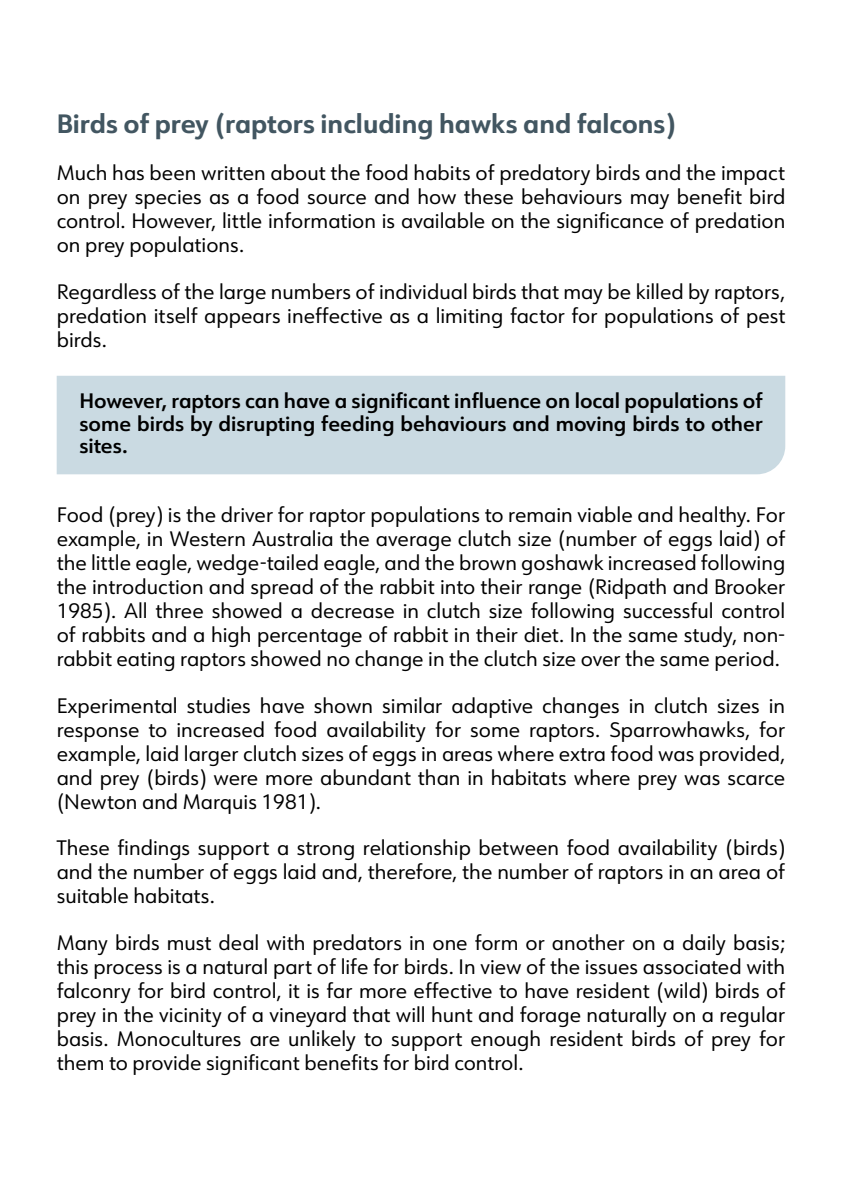
<style>
.page{position:relative;width:842px;height:1191px;background:#fff}
.page>*{position:absolute;margin:0;border:0;box-sizing:border-box;transform-origin:0 0}
.Heading_2{font:700 26px "URW Form";color:#425661}
.Body_text{font:20.4px/24px "URW Form";color:#000;text-align:justify}
.Breakout_copy{font:600 20.4px/22px "URW Form";color:#000;text-align:justify}
</style>
<div class="page">
<div style="left:57px;top:376px;width:728px;height:98px;background:#cadae2"></div>
<p class="Heading_2" style="left:57px;top:106px;width:621px">Birds of prey (raptors including hawks and falcons)</p>
<p class="Body_text" style="left:57px;top:160px;width:730px">Much has been written about the food habits of predatory birds and the impact on prey species as a food source and how these behaviours may benefit bird control. However, little information is available on the significance of predation on prey populations.</p>
<p class="Body_text" style="left:57px;top:279px;width:730px">Regardless of the large numbers of individual birds that may be killed by raptors, predation itself appears ineffective as a limiting factor for populations of pest birds.</p>
<p class="Breakout_copy" style="left:79px;top:390px;width:685px">However, raptors can have a significant influence on local populations of some birds by disrupting feeding behaviours and moving birds to other sites.</p>
<p class="Body_text" style="left:57px;top:502px;width:730px">Food (prey) is the driver for raptor populations to remain viable and healthy. For example, in Western Australia the average clutch size (number of eggs laid) of the little eagle, wedge-tailed eagle, and the brown goshawk increased following the introduction and spread of the rabbit into their range (Ridpath and Brooker 1985). All three showed a decrease in clutch size following successful control of rabbits and a high percentage of rabbit in their diet. In the same study, non&shy;rabbit eating raptors showed no change in the clutch size over the same period.</p>
<p class="Body_text" style="left:57px;top:692px;width:730px">Experimental studies have shown similar adaptive changes in clutch sizes in response to increased food availability for some raptors. Sparrowhawks, for example, laid larger clutch sizes of eggs in areas where extra food was provided, and prey (birds) were more abundant than in habitats where prey was scarce (Newton and Marquis 1981).</p>
<p class="Body_text" style="left:57px;top:835px;width:730px">These findings support a strong relationship between food availability (birds) and the number of eggs laid and, therefore, the number of raptors in an area of suitable habitats.</p>
<p class="Body_text" style="left:57px;top:930px;width:730px">Many birds must deal with predators in one form or another on a daily basis; this process is a natural part of life for birds. In view of the issues associated with falconry for bird control, it is far more effective to have resident (wild) birds of prey in the vicinity of a vineyard that will hunt and forage naturally on a regular basis. Monocultures are unlikely to support enough resident birds of prey for them to provide significant benefits for bird control.</p>
</div>
